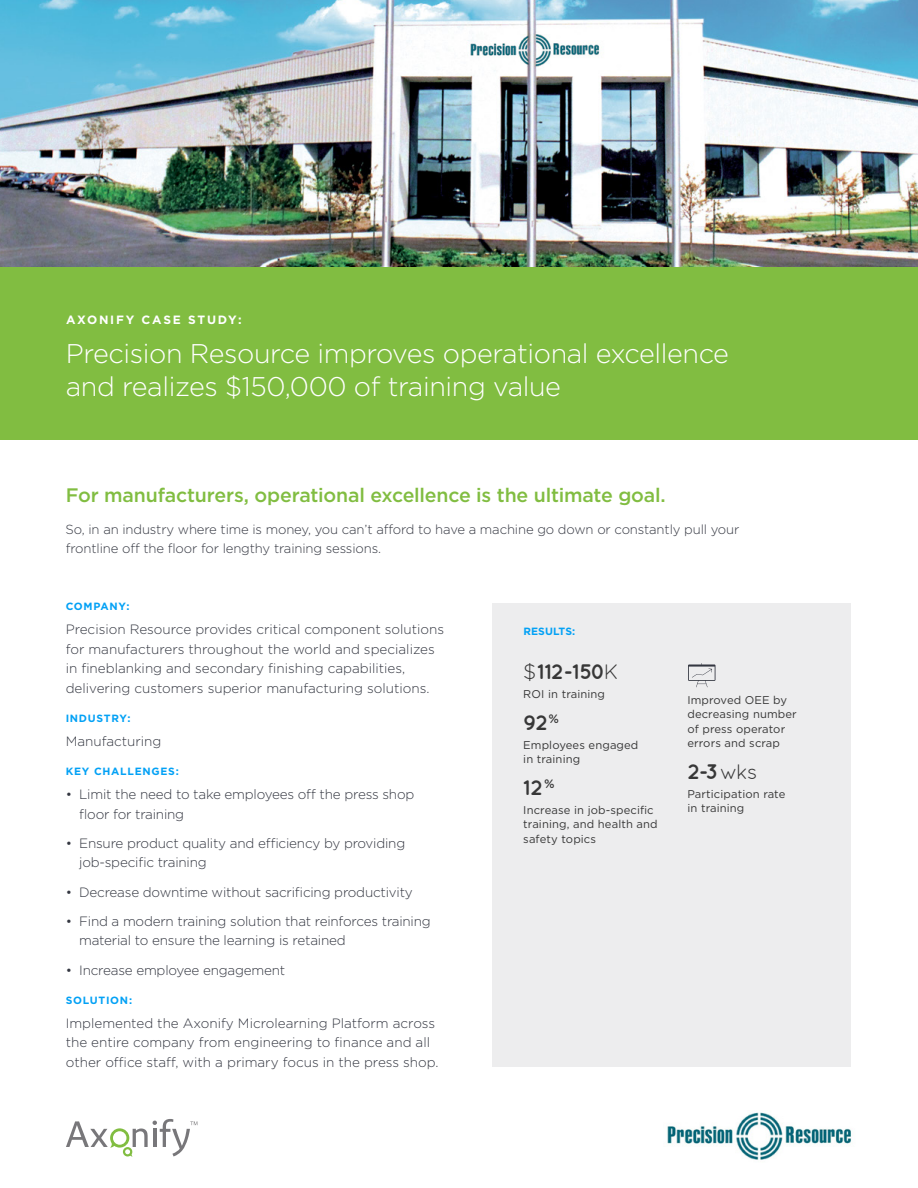
<style>
.page{position:relative;width:918px;height:1188px;background:#fff}
.page>*{position:absolute;margin:0;border:0;box-sizing:border-box;transform-origin:0 0}
.t1{font:300 27px/33px "Gotham";letter-spacing:-.015em;color:#fff}
.t2{font:700 21px "Quicksand";color:#373737}
.t3{font:500 19.5px "Gotham";letter-spacing:-.01em;color:#81bd41}
.t4{font:300 13.5px/19.5px "Gotham";letter-spacing:-.01em;color:#343741}
.t5{font:300 13.2px/19px "Gotham";letter-spacing:-.01em;color:#343741}
.t6{font:700 12px "Gotham";letter-spacing:.15em;color:#fff}
.t7{font:11.25px/14.2px "Gotham";letter-spacing:.01em;color:#373737}
.t8{font:700 10.5px "Gotham";letter-spacing:.07em;color:#03a1f5}
.t9{font:700 10.5px "Gotham";letter-spacing:.01em;color:#03a1f5}
.s1{font-weight:400}
</style>
<div class="page">
<img style="left:0;top:0;width:918px;height:267px">
<div style="left:0;top:267px;width:918px;height:173px;background:#81bd41"></div>
<div style="left:492px;top:603px;width:358px;height:464px;background:#ededee"></div>
<svg style="left:66px;top:1119px;width:131px;height:37px"></svg>
<img style="left:667px;top:1112px;width:184px;height:48px">
<svg style="left:688px;top:663px;width:28px;height:24px"></svg>
<p class="t6" style="left:66px;top:312px;width:177px">AXONIFY CASE STUDY:</p>
<h1 class="t1" style="left:66px;top:336px;width:665px">Precision Resource improves operational excellence and realizes $150,000 of training value</h1>
<h3 class="t3" style="left:66px;top:482px;width:602px">For manufacturers, operational excellence is the ultimate goal.</h3>
<p class="t5" style="left:66px;top:520px;width:675px">So, in an industry where time is money, you can’t afford to have a machine go down or constantly pull your frontline off the floor for lengthy training sessions.</p>
<p class="t8" style="left:66px;top:600px;width:65px">COMPANY:</p>
<p class="t4" style="left:66px;top:619px;width:380px">Precision Resource provides critical component solutions for manufacturers throughout the world and specializes in fineblanking and secondary finishing capabilities, delivering customers superior manufacturing solutions.</p>
<p class="t8" style="left:66px;top:711px;width:66px">INDUSTRY:</p>
<p class="t4" style="left:66px;top:731px;width:97px">Manufacturing</p>
<p class="t8" style="left:66px;top:764px;width:115px">KEY CHALLENGES:</p>
<p class="t4" style="left:79px;top:784px;width:337px;text-indent:-14px">• Limit the need to take employees off the press shop floor for training</p>
<p class="t4" style="left:79px;top:833px;width:328px;text-indent:-14px">• Ensure product quality and efficiency by providing job-specific training</p>
<p class="t4" style="left:66px;top:882px;width:349px">• Decrease downtime without sacrificing productivity</p>
<p class="t4" style="left:79px;top:911px;width:353px;text-indent:-14px">• Find a modern training solution that reinforces training material to ensure the learning is retained</p>
<p class="t4" style="left:66px;top:960px;width:221px">• Increase employee engagement</p>
<p class="t8" style="left:66px;top:993px;width:68px">SOLUTION:</p>
<p class="t4" style="left:66px;top:1013px;width:375px">Implemented the Axonify Microlearning Platform across the entire company from engineering to finance and all other office staff, with a primary focus in the press shop.</p>
<p class="t9" style="left:523px;top:624px;width:53px">RESULTS:</p>
<h2 class="t2" style="left:523px;top:659px;width:97px"><span class="s1">$</span>112-150<span class="s1">K</span></h2>
<p class="t7" style="left:523px;top:686px;width:83px">ROI in training</p>
<h2 class="t2" style="left:523px;top:710px;width:37px">92<sup>%</sup></h2>
<p class="t7" style="left:523px;top:737px;width:117px">Employees engaged in training</p>
<h2 class="t2" style="left:523px;top:775px;width:32px">12<sup>%</sup></h2>
<p class="t7" style="left:523px;top:803px;width:136px">Increase in job-specific training, and health and safety topics</p>
<p class="t7" style="left:687px;top:693px;width:111px">Improved OEE by decreasing number of press operator errors and scrap</p>
<h2 class="t2" style="left:687px;top:759px;width:72px">2-3<span class="s1">wks</span></h2>
<p class="t7" style="left:687px;top:787px;width:100px">Participation rate in training</p>
</div>
